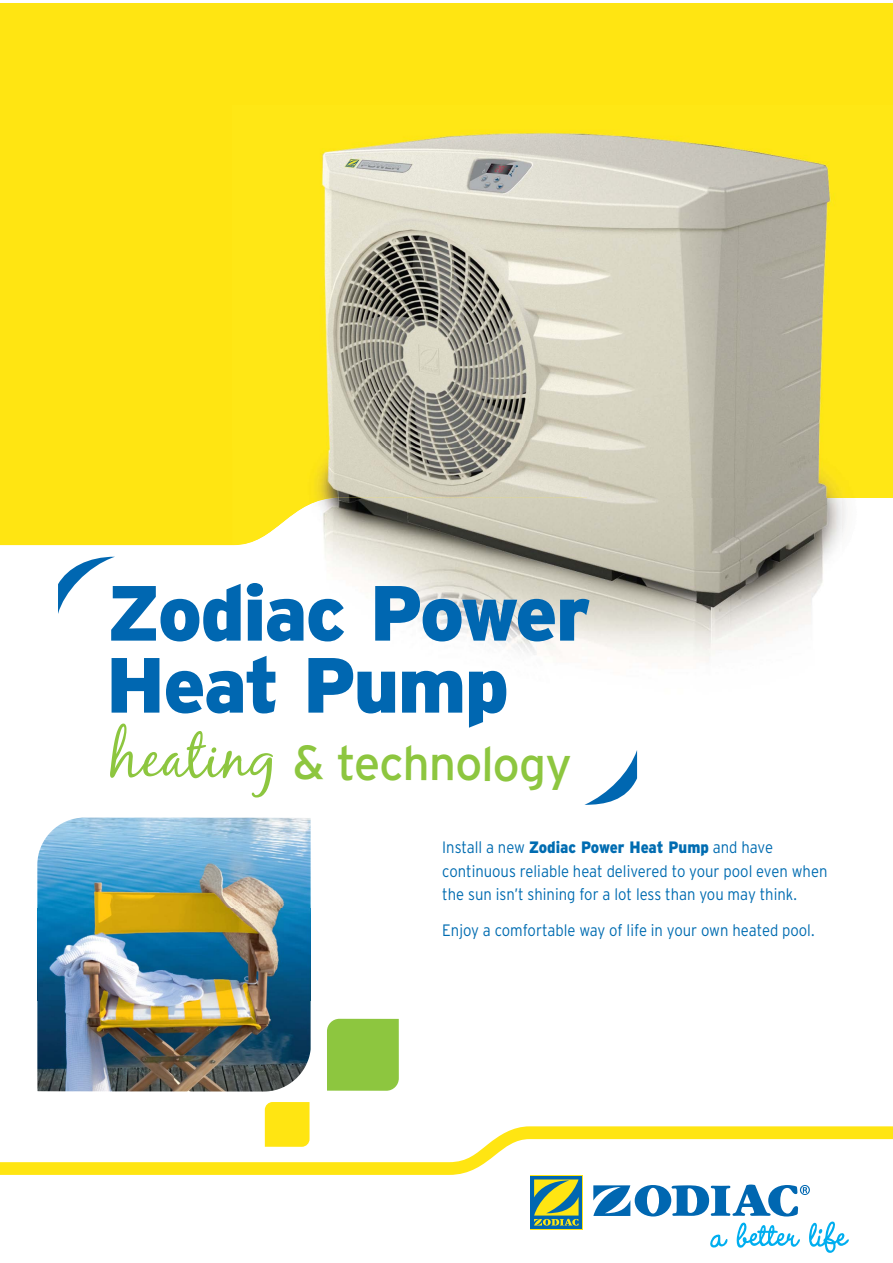
<style>
.page{position:relative;width:893px;height:1263px;background:#fff}
.page>*{position:absolute;margin:0;border:0;box-sizing:border-box;transform-origin:0 0}
.t1{font:900 78px/72px "Interstate";letter-spacing:-.03em;color:#0067b1}
.t2{font:48px "Interstate";letter-spacing:-.035em;color:#8dc63f}
.t3{font:300 16.5px/23.4px "Interstate";color:#006cb1;scale:.9 1}
.s1{font-family:"Black Jack";font-size:58.5px}
.s2{font-weight:900}
</style>
<div class="page">
<div style="left:327px;top:1019px;width:72px;height:72px;background:#8dc63f"></div>
<svg style="left:0;top:1102px;width:893px;height:151px"></svg>
<div style="left:0;top:3px;width:893px;height:542px;background:#ffe512"></div>
<img style="left:37px;top:817px;width:274px;height:183px">
<img style="left:37px;top:1000px;width:234px;height:91px">
<img style="left:232px;top:498px;width:661px;height:164px">
<img style="left:232px;top:105px;width:357px;height:440px">
<img style="left:588px;top:105px;width:305px;height:393px">
<svg style="left:584px;top:750px;width:53px;height:55px"></svg>
<svg style="left:58px;top:557px;width:56px;height:57px"></svg>
<h1 class="t1" style="left:106px;top:576px;width:486px">Zodiac Power<br>Heat Pump</h1>
<h2 class="t2" style="left:109px;top:736px;width:464px"><span class="s1">heating</span> &amp; technology</h2>
<p class="t3" style="left:442px;top:836px;width:429px">Install a new <span class="s2">Zodiac Power Heat Pump</span> and have continuous reliable heat delivered to your pool even when the sun isn’t shining for a lot less than you may think.</p>
<p class="t3" style="left:442px;top:918px;width:415px">Enjoy a comfortable way of life in your own heated pool.</p>
</div>
